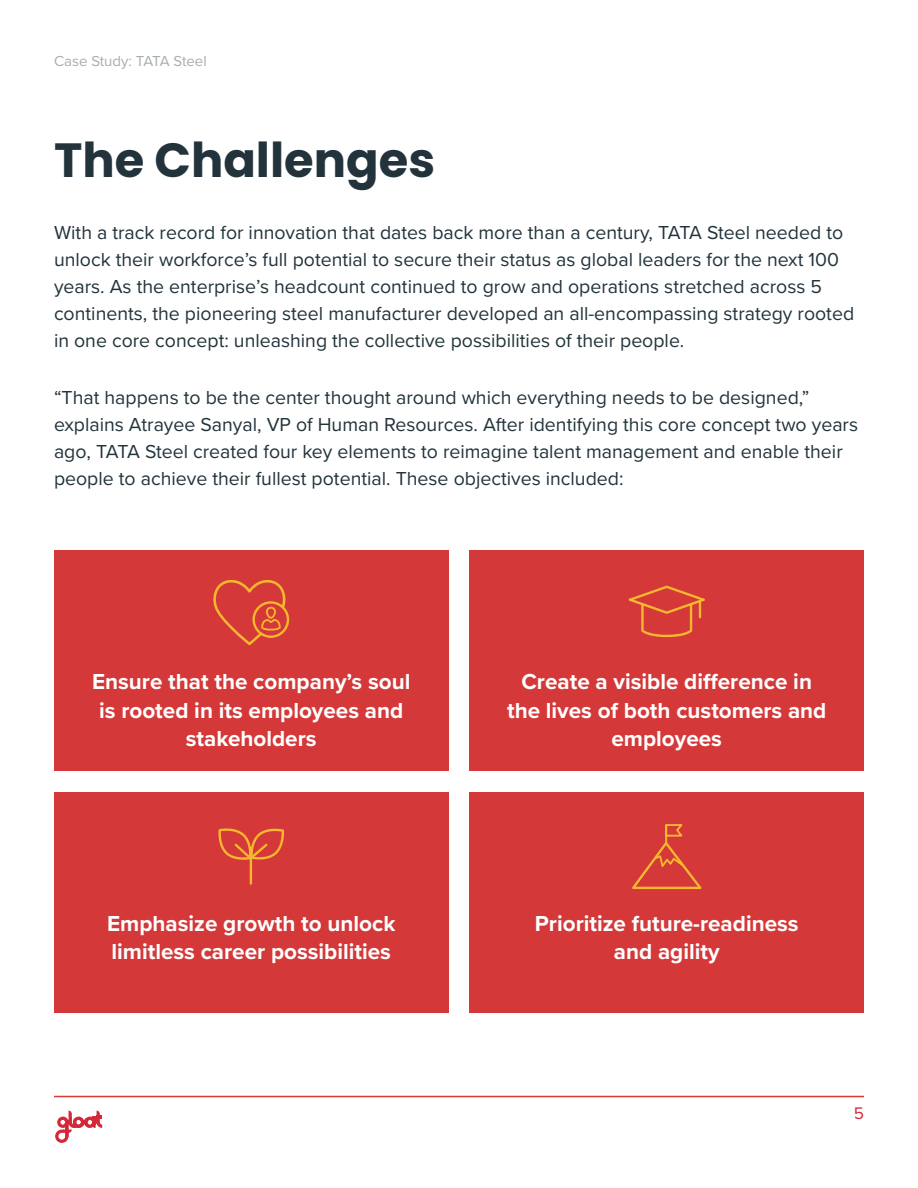
<style>
.page{position:relative;width:918px;height:1188px;background:#fff}
.page>*{position:absolute;margin:0;border:0;box-sizing:border-box;transform-origin:0 0}
.t1{font:700 48px "Poppins";color:#22333b}
.t2{font:700 22.5px/28.5px "Proxima Nova";color:#fff;text-align:center}
.t3{font:19.5px/27px "Proxima Nova";color:#22333b}
.t4{font:17.4px "Proxima Nova";color:#d52839}
.t5{font:15px "Proxima Nova";color:#a7adb1}
</style>
<div class="page">
<hr style="left:54px;top:1096px;width:810px;height:1px;background:#d53839">
<svg style="left:55px;top:1111px;width:47px;height:32px"></svg>
<div style="left:54px;top:551px;width:394px;height:220px;background:#d53839"></div>
<div style="left:54px;top:792px;width:394px;height:220px;background:#d53839"></div>
<div style="left:470px;top:551px;width:394px;height:220px;background:#d53839"></div>
<div style="left:470px;top:792px;width:394px;height:220px;background:#d53839"></div>
<svg style="left:218px;top:828px;width:66px;height:34px"></svg>
<hr style="left:250px;top:847px;width:2px;height:38px;background:#f5b82e">
<svg style="left:632px;top:824px;width:70px;height:65px"></svg>
<svg style="left:213px;top:580px;width:76px;height:65px"></svg>
<svg style="left:629px;top:586px;width:76px;height:51px"></svg>
<p class="t5" style="left:54px;top:50px;width:154px">Case Study: TATA Steel</p>
<h1 class="t1" style="left:54px;top:133px;width:383px">The Challenges</h1>
<p class="t3" style="left:54px;top:218px;width:802px">With a track record for innovation that dates back more than a century, TATA Steel needed to unlock their workforce s’ full potential to secure their status as global leaders for the next 100 years. As the enterprise s’ headcount continued to grow and operations stretched across 5 continents, the pioneering steel manufacturer developed an all-encompassing strategy rooted in one core concept: unleashing the collective possibilities of their people.</p>
<p class="t3" style="left:54px;top:383px;width:806px">“That happens to be the center thought around which everything needs to be designed“, explains Atrayee Sanyal, VP of Human Resources. After identifying this core concept two years ago, TATA Steel created four key elements to reimagine talent management and enable their people to achieve their fullest potential. These objectives included:</p>
<p class="t2" style="left:92px;top:667px;width:320px">Ensure that the company s’ soul is rooted in its employees and stakeholders</p>
<p class="t2" style="left:107px;top:908px;width:290px;text-align:left">Emphasize growth to unlock limitless career possibilities</p>
<p class="t2" style="left:507px;top:667px;width:321px">Create a visible difference in the lives of both customers and employees</p>
<p class="t2" style="left:535px;top:908px;width:265px">Prioritize future-readiness and agility</p>
<p class="t4" style="left:854px;top:1100px;width:12px">5</p>
</div>
